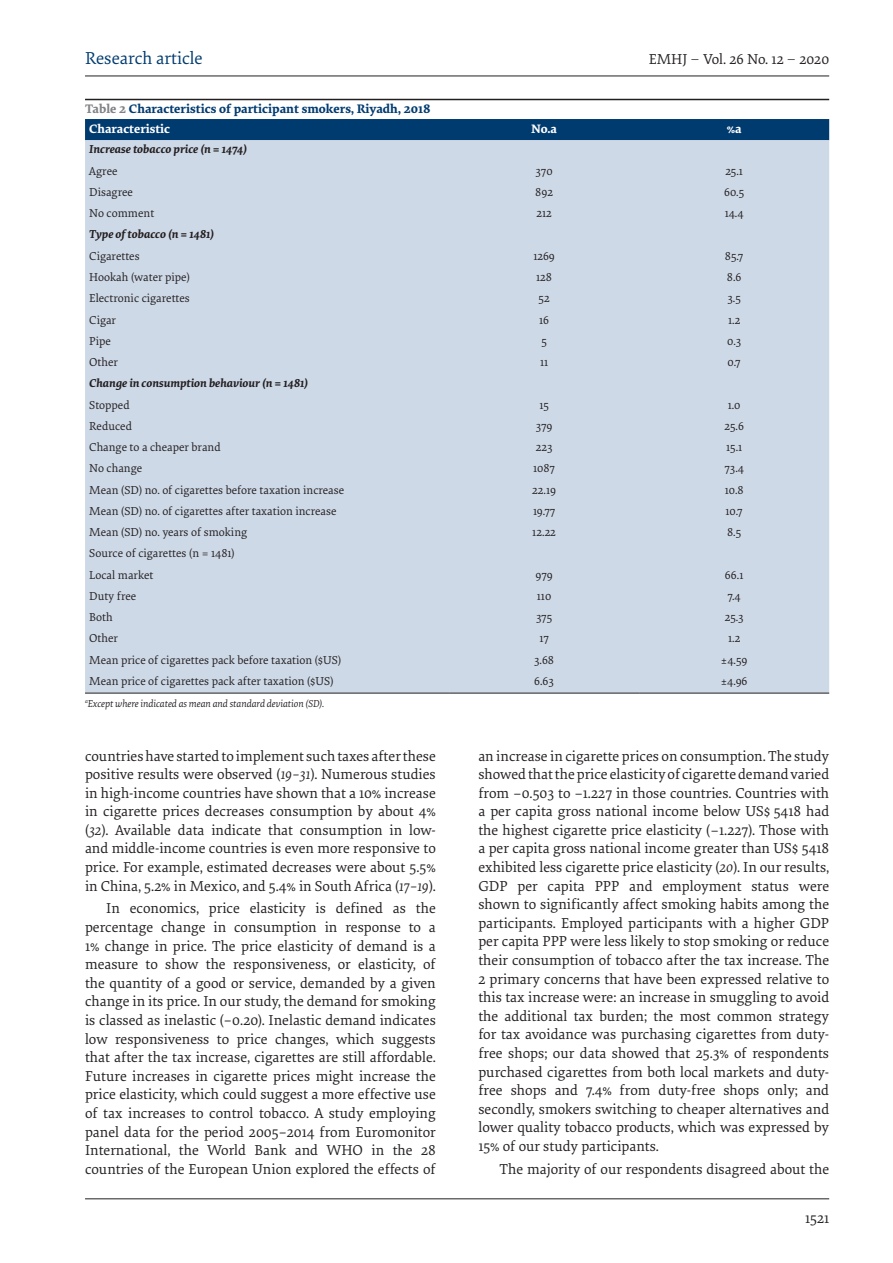
<style>
.page{position:relative;width:893px;height:1263px;background:#fff}
.page>*{position:absolute;margin:0;border:0;box-sizing:border-box;transform-origin:0 0}
.t1{font:18px "Elena";color:#003b70}
.Body{font:15px/18.6px "Elena";color:#231f20;text-align:justify}
.tabletit{font:700 12.9px "Elena";color:#003b70}
.tabletxt1{font:700 12.75px "Elena";color:#fff}
.tabletxt{font:12px "Elena";color:#231f20}
.tabletxt-2{font:italic 700 12px "Elena";color:#231f20}
.Table_note{font:italic 10.5px "Elena";color:#231f20}
.s1{font-family:"Ropa Sans PTT";font-weight:300}
.s2{color:#808285}
.s3{font-style:italic}
</style>
<div class="page">
<hr style="left:85px;top:1198px;width:744px;height:1px;background:#231f20">
<hr style="left:85px;top:76px;width:744px;height:1px;background:#231f20">
<hr style="left:85px;top:99px;width:744px;height:1px;background:#231f20">
<div style="left:85px;top:119px;width:744px;height:21px;background:#003b70"></div>
<div style="left:85px;top:140px;width:744px;height:553px;background:#ced9e7"></div>
<hr style="left:449px;top:693px;width:190px;height:1px;background:#231f20">
<hr style="left:85px;top:693px;width:364px;height:1px;background:#231f20">
<hr style="left:639px;top:693px;width:190px;height:1px;background:#231f20">
<p class="t1" style="left:85px;top:46px;width:119px">Research article</p>
<p class="Body" style="left:649px;top:49px;width:182px">EMHJ <span class="s1">–</span> Vol. 26 No. 12 <span class="s1">–</span> 2020</p>
<p class="tabletit" style="left:85px;top:99px;width:347px"><span class="s2">Table 2</span> Characteristics of participant smokers, Riyadh, 2018</p>
<p class="tabletxt1" style="left:89px;top:119px;width:82px">Characteristic</p>
<p class="tabletxt1" style="left:531px;top:119px;width:27px">No.a</p>
<p class="tabletxt1" style="left:727px;top:119px;width:16px">%a</p>
<p class="tabletxt-2" style="left:89px;top:140px;width:159px">Increase tobacco price (n = 1474)</p>
<p class="tabletxt" style="left:89px;top:163px;width:30px">Agree</p>
<p class="tabletxt" style="left:536px;top:163px;width:19px">370</p>
<p class="tabletxt" style="left:725px;top:163px;width:19px">25.1</p>
<p class="tabletxt" style="left:89px;top:184px;width:45px">Disagree</p>
<p class="tabletxt" style="left:535px;top:184px;width:19px">892</p>
<p class="tabletxt" style="left:724px;top:184px;width:22px">60.5</p>
<p class="tabletxt" style="left:89px;top:205px;width:66px">No comment</p>
<p class="tabletxt" style="left:536px;top:205px;width:17px">212</p>
<p class="tabletxt" style="left:725px;top:205px;width:20px">14.4</p>
<p class="tabletxt-2" style="left:89px;top:225px;width:126px">Type of tobacco (n = 1481)</p>
<p class="tabletxt" style="left:89px;top:248px;width:52px">Cigarettes</p>
<p class="tabletxt" style="left:533px;top:248px;width:23px">1269</p>
<p class="tabletxt" style="left:725px;top:248px;width:20px">85.7</p>
<p class="tabletxt" style="left:89px;top:269px;width:102px">Hookah (water pipe)</p>
<p class="tabletxt" style="left:536px;top:269px;width:17px">128</p>
<p class="tabletxt" style="left:727px;top:269px;width:16px">8.6</p>
<p class="tabletxt" style="left:89px;top:290px;width:102px">Electronic cigarettes</p>
<p class="tabletxt" style="left:539px;top:290px;width:13px">52</p>
<p class="tabletxt" style="left:727px;top:290px;width:15px">3.5</p>
<p class="tabletxt" style="left:89px;top:311px;width:28px">Cigar</p>
<p class="tabletxt" style="left:539px;top:311px;width:11px">16</p>
<p class="tabletxt" style="left:728px;top:311px;width:14px">1.2</p>
<p class="tabletxt" style="left:89px;top:333px;width:23px">Pipe</p>
<p class="tabletxt" style="left:541px;top:333px;width:7px">5</p>
<p class="tabletxt" style="left:727px;top:333px;width:16px">0.3</p>
<p class="tabletxt" style="left:89px;top:354px;width:30px">Other</p>
<p class="tabletxt" style="left:540px;top:354px;width:10px">11</p>
<p class="tabletxt" style="left:728px;top:354px;width:15px">0.7</p>
<p class="tabletxt-2" style="left:89px;top:374px;width:220px">Change in consumption behaviour (n = 1481)</p>
<p class="tabletxt" style="left:89px;top:396px;width:42px">Stopped</p>
<p class="tabletxt" style="left:539px;top:396px;width:11px">15</p>
<p class="tabletxt" style="left:728px;top:396px;width:14px">1.0</p>
<p class="tabletxt" style="left:89px;top:418px;width:44px">Reduced</p>
<p class="tabletxt" style="left:536px;top:418px;width:18px">379</p>
<p class="tabletxt" style="left:724px;top:418px;width:21px">25.6</p>
<p class="tabletxt" style="left:89px;top:439px;width:133px">Change to a cheaper brand</p>
<p class="tabletxt" style="left:536px;top:439px;width:18px">223</p>
<p class="tabletxt" style="left:726px;top:439px;width:18px">15.1</p>
<p class="tabletxt" style="left:89px;top:460px;width:54px">No change</p>
<p class="tabletxt" style="left:533px;top:460px;width:23px">1087</p>
<p class="tabletxt" style="left:724px;top:460px;width:21px">73.4</p>
<p class="tabletxt" style="left:89px;top:481px;width:256px">Mean (SD) no. of cigarettes before taxation increase</p>
<p class="tabletxt" style="left:532px;top:481px;width:25px">22.19</p>
<p class="tabletxt" style="left:725px;top:481px;width:21px">10.8</p>
<p class="tabletxt" style="left:89px;top:503px;width:249px">Mean (SD) no. of cigarettes after taxation increase</p>
<p class="tabletxt" style="left:533px;top:503px;width:24px">19.77</p>
<p class="tabletxt" style="left:726px;top:503px;width:19px">10.7</p>
<p class="tabletxt" style="left:89px;top:524px;width:160px">Mean (SD) no. years of smoking</p>
<p class="tabletxt" style="left:532px;top:524px;width:25px">12.22</p>
<p class="tabletxt" style="left:727px;top:524px;width:16px">8.5</p>
<p class="tabletxt" style="left:89px;top:545px;width:147px">Source of cigarettes (n = 1481)</p>
<p class="tabletxt" style="left:89px;top:566px;width:66px">Local market</p>
<p class="tabletxt" style="left:535px;top:566px;width:19px">979</p>
<p class="tabletxt" style="left:725px;top:566px;width:20px">66.1</p>
<p class="tabletxt" style="left:89px;top:588px;width:49px">Duty free</p>
<p class="tabletxt" style="left:537px;top:588px;width:16px">110</p>
<p class="tabletxt" style="left:728px;top:588px;width:15px">7.4</p>
<p class="tabletxt" style="left:89px;top:609px;width:25px">Both</p>
<p class="tabletxt" style="left:536px;top:609px;width:18px">375</p>
<p class="tabletxt" style="left:725px;top:609px;width:20px">25.3</p>
<p class="tabletxt" style="left:89px;top:630px;width:30px">Other</p>
<p class="tabletxt" style="left:539px;top:630px;width:11px">17</p>
<p class="tabletxt" style="left:728px;top:630px;width:14px">1.2</p>
<p class="tabletxt" style="left:89px;top:652px;width:253px">Mean price of cigarettes pack before taxation ($US)</p>
<p class="tabletxt" style="left:534px;top:652px;width:21px">3.68</p>
<p class="tabletxt" style="left:721px;top:652px;width:28px">±4.59</p>
<p class="tabletxt" style="left:89px;top:673px;width:246px">Mean price of cigarettes pack after taxation ($US)</p>
<p class="tabletxt" style="left:534px;top:673px;width:21px">6.63</p>
<p class="tabletxt" style="left:721px;top:673px;width:28px">±4.96</p>
<p class="Table_note" style="left:85px;top:696px;width:241px"><sup>a</sup>Except where indicated as mean and standard deviation (SD).</p>
<p class="Body" style="left:85px;top:746px;width:352px">countries have started to implement such taxes after these positive results were observed (<span class="s3">19–31</span>). Numerous studies in high-income countries have shown that a 10% increase in cigarette prices decreases consumption by about 4% (<span class="s3">32</span>). Available data indicate that consumption in low&shy;and middle-income countries is even more responsive to price. For example, estimated decreases were about 5.5% in China, 5.2% in Mexico, and 5.4% in South Africa (<span class="s3">17–19</span>).</p>
<p class="Body" style="left:85px;top:899px;width:352px;text-indent:21px">In economics, price elasticity is defined as the percentage change in consumption in response to a 1% change in price. The price elasticity of demand is a measure to show the responsiveness, or elasticity, of the quantity of a good or service, demanded by a given change in its price. In our study, the demand for smoking is classed as inelastic (–0.20). Inelastic demand indicates low responsiveness to price changes, which suggests that after the tax increase, cigarettes are still affordable.<br>Future increases in cigarette prices might increase the price elasticity, which could suggest a more effective use of tax increases to control tobacco. A study employing panel data for the period 2005–2014 from Euromonitor International, the World Bank and WHO in the 28 countries of the European Union explored the effects of</p>
<p class="Body" style="left:478px;top:746px;width:352px">an increase in cigarette prices on consumption. The study showed that the price elasticity of cigarette demand varied from −0.503 to −1.227 in those countries. Countries with a per capita gross national income below US$ 5418 had the highest cigarette price elasticity (−1.227). Those with a per capita gross national income greater than US$ 5418 exhibited less cigarette price elasticity (<span class="s3">20</span>). In our results, GDP per capita PPP and employment status were shown to significantly affect smoking habits among the participants. Employed participants with a higher GDP per capita PPP were less likely to stop smoking or reduce their consumption of tobacco after the tax increase. The 2 primary concerns that have been expressed relative to this tax increase were: an increase in smuggling to avoid the additional tax burden; the most common strategy for tax avoidance was purchasing cigarettes from duty&shy;free shops; our data showed that 25.3% of respondents purchased cigarettes from both local markets and duty&shy;free shops and 7.4% from duty-free shops only; and secondly, smokers switching to cheaper alternatives and lower quality tobacco products, which was expressed by 15% of our study participants.</p>
<p class="Body" style="left:500px;top:1159px;width:331px">The majority of our respondents disagreed about the</p>
<p class="Body" style="left:805px;top:1209px;width:26px">1521</p>
</div>
